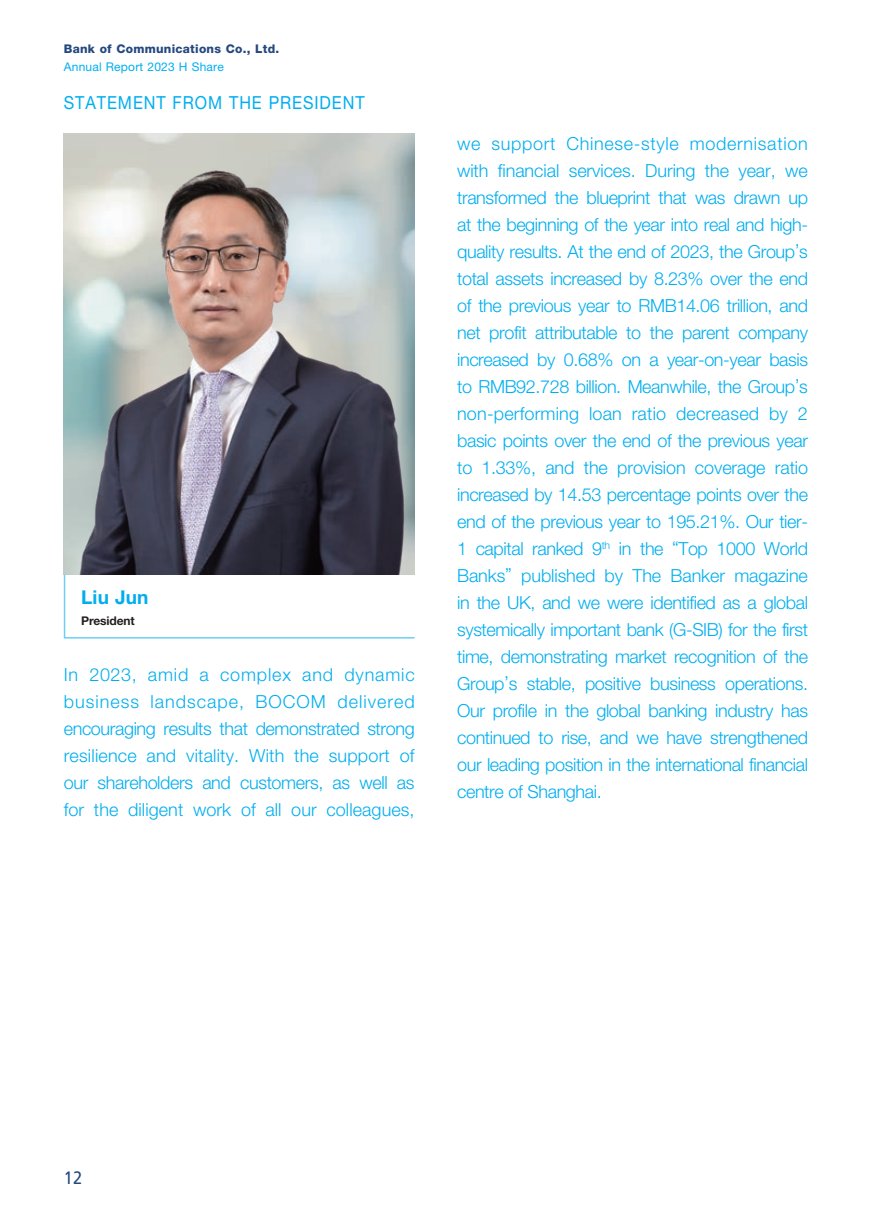
<style>
.page{position:relative;width:893px;height:1212px;background:#fff}
.page>*{position:absolute;margin:0;border:0;box-sizing:border-box;transform-origin:0 0}
.t1{font:700 19.05px "Helvetica Neue LT Std";letter-spacing:.01em;color:#00aeef}
.t2{font:300 18px/27px "Helvetica Neue LT Std";letter-spacing:-.02em;color:#00aeef;text-align:justify}
.t3{font:18px "Helvetica Neue LT Std";letter-spacing:.06em;color:#00aeef;scale:.9 1}
.t4{font:18px "Frutiger LT Std";color:#254880;scale:.9 1}
.t5{font:800 12px "Helvetica Neue LT Std";letter-spacing:.02em;color:#254880}
.t6{font:12px "Helvetica Neue LT Std";letter-spacing:.02em;color:#00aeef}
.t7{font:700 12px "Helvetica Neue LT Std";letter-spacing:-.01em;color:#231f20}
</style>
<div class="page">
<svg style="left:63px;top:573px;width:352px;height:66px"></svg>
<img style="left:64px;top:164px;width:351px;height:411px">
<p class="t5" style="left:64px;top:42px;width:217px">Bank of Communications Co., Ltd.</p>
<p class="t6" style="left:64px;top:60px;width:162px">Annual Report 2023 H Share</p>
<p class="t3" style="left:64px;top:92px;width:336px">STATEMENT FROM THE PRESIDENT</p>
<p class="t1" style="left:81px;top:585px;width:69px">Liu Jun</p>
<p class="t7" style="left:81px;top:613px;width:55px">President</p>
<p class="t2" style="left:64px;top:661px;width:352px">In 2023, amid a complex and dynamic business landscape, BOCOM delivered encouraging results that demonstrated strong resilience and vitality. With the support of our shareholders and customers, as well as for the diligent work of all our colleagues,</p>
<p class="t2" style="left:457px;top:130px;width:352px">we support Chinese-style modernisation with financial services. During the year, we transformed the blueprint that was drawn up at the beginning of the year into real and high&shy;quality results. At the end of 2023, the Group’s total assets increased by 8.23% over the end of the previous year to RMB14.06 trillion, and net profit attributable to the parent company increased by 0.68% on a year-on-year basis to RMB92.728 billion. Meanwhile, the Group’s non-performing loan ratio decreased by 2 basic points over the end of the previous year to 1.33%, and the provision coverage ratio increased by 14.53 percentage points over the end of the previous year to 195.21%. Our tier-1 capital ranked 9<sup>th</sup> in the “Top 1000 World Banks” published by The Banker magazine in the UK, and we were identified as a global systemically important bank (G-SIB) for the first time, demonstrating market recognition of the Group’s stable, positive business operations.<br>Our profile in the global banking industry has continued to rise, and we have strengthened our leading position in the international financial centre of Shanghai.</p>
<p class="t4" style="left:64px;top:1167px;width:22px">12</p>
</div>
